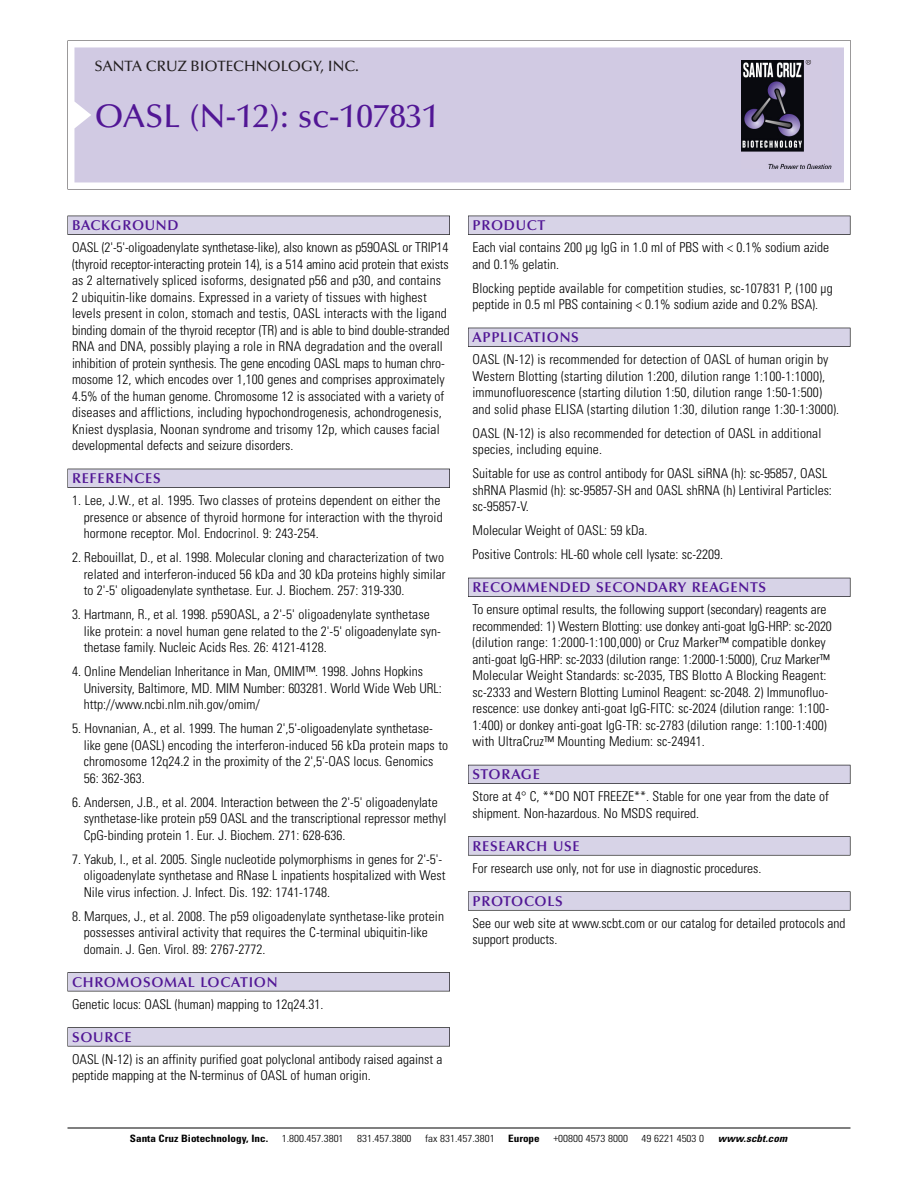
<style>
.page{position:relative;width:918px;height:1188px;background:#fff}
.page>*{position:absolute;margin:0;border:0;box-sizing:border-box;transform-origin:0 0}
.t1{font:500 33px "Optima";color:#511695}
.t2{font:500 15px "Optima";color:#231f20}
.t3{font:600 14.25px "Optima";letter-spacing:.05em;color:#511695}
.t4{font:300 condensed 13.5px/16.5px "Univers";color:#000}
.t5{font:300 condensed 10.2px "Univers";color:#000;scale:1.1 1}
.t6{font:700 condensed 10.2px "Univers";color:#000;scale:1.1 1}
.t7{font:italic 700 condensed 10.2px "Univers";letter-spacing:.005em;color:#000;scale:1.1 1}
</style>
<div class="page">
<svg style="left:68px;top:40px;width:783px;height:149px"></svg>
<div style="left:74px;top:47px;width:770px;height:135px;background:#d1cae3"></div>
<img style="left:741px;top:60px;width:90px;height:108px">
<div style="left:68px;top:216px;width:382px;height:19px;background:#525155"></div>
<div style="left:68px;top:216px;width:381px;height:18px;background:#d7d3e7"></div>
<div style="left:68px;top:469px;width:382px;height:19px;background:#515055"></div>
<div style="left:68px;top:469px;width:381px;height:18px;background:#d7d3e7"></div>
<div style="left:68px;top:972px;width:382px;height:19px;background:#545357"></div>
<div style="left:68px;top:973px;width:381px;height:18px;background:#d7d3e7"></div>
<div style="left:68px;top:1027px;width:382px;height:19px;background:#575759"></div>
<div style="left:68px;top:1028px;width:381px;height:18px;background:#d7d3e7"></div>
<div style="left:468px;top:216px;width:382px;height:19px;background:#525155"></div>
<div style="left:468px;top:216px;width:382px;height:18px;background:#d7d3e7"></div>
<div style="left:468px;top:328px;width:382px;height:19px;background:#515055"></div>
<div style="left:468px;top:328px;width:382px;height:18px;background:#d7d3e7"></div>
<div style="left:468px;top:578px;width:382px;height:19px;background:#525158"></div>
<div style="left:468px;top:578px;width:382px;height:18px;background:#d7d3e7"></div>
<div style="left:468px;top:765px;width:382px;height:19px;background:#54535a"></div>
<div style="left:468px;top:765px;width:382px;height:18px;background:#d7d3e7"></div>
<svg style="left:468px;top:836px;width:382px;height:20px"></svg>
<div style="left:468px;top:837px;width:382px;height:18px;background:#d7d3e7"></div>
<div style="left:468px;top:891px;width:382px;height:20px;background:#666667"></div>
<div style="left:468px;top:892px;width:382px;height:18px;background:#d7d3e7"></div>
<hr style="left:68px;top:1128px;width:782px;height:1px;background:#000">
<p class="t2" style="left:94px;top:61px;width:266px">SANTA CRUZ BIOTECHNOLOGY, INC.</p>
<h1 class="t1" style="left:94px;top:103px;width:346px">OASL (N-12): sc-107831</h1>
<p class="t3" style="left:72px;top:219px;width:108px">BACKGROUND</p>
<p class="t4" style="left:72px;top:240px;width:379px">OASL (2'-5'-oligoadenylate synthetase-like), also known as p59OASL or TRIP14 (thyroid receptor-interacting protein 14), is a 514 amino acid protein that exists as 2 alternatively spliced isoforms, designated p56 and p30, and contains 2 ubiquitin-like domains. Expressed in a variety of tissues with highest levels present in colon, stomach and testis, OASL interacts with the ligand binding domain of the thyroid receptor (TR) and is able to bind double-stranded RNA and DNA, possibly playing a role in RNA degradation and the overall inhibition of protein synthesis. The gene encoding OASL maps to human chro&shy;mosome 12, which encodes over 1,100 genes and comprises approximately 4.5% of the human genome. Chromosome 12 is associated with a variety of diseases and afflictions, including hypochondrogenesis, achondrogenesis, Kniest dysplasia, Noonan syndrome and trisomy 12p, which causes facial developmental defects and seizure disorders.</p>
<p class="t3" style="left:72px;top:473px;width:90px">REFERENCES</p>
<p class="t4" style="left:84px;top:493px;width:361px;text-indent:-12px">1. Lee, J.W., et al. 1995. Two classes of proteins dependent on either the presence or absence of thyroid hormone for interaction with the thyroid hormone receptor. Mol. Endocrinol. 9: 243-254.</p>
<p class="t4" style="left:84px;top:550px;width:364px;text-indent:-12px">2. Rebouillat, D., et al. 1998. Molecular cloning and characterization of two related and interferon-induced 56 kDa and 30 kDa proteins highly similar to 2'-5' oligoadenylate synthetase. Eur. J. Biochem. 257: 319-330.</p>
<p class="t4" style="left:84px;top:607px;width:359px;text-indent:-12px">3. Hartmann, R., et al. 1998. p59OASL, a 2'-5' oligoadenylate synthetase like protein: a novel human gene related to the 2'-5' oligoadenylate syn&shy;thetase family. Nucleic Acids Res. 26: 4121-4128.</p>
<p class="t4" style="left:84px;top:664px;width:360px;text-indent:-12px">4. Online Mendelian Inheritance in Man, OMIM™. 1998. Johns Hopkins<br>University, Baltimore, MD. MIM Number: 603281. World Wide Web URL: http://www.ncbi.nlm.nih.gov/omim/</p>
<p class="t4" style="left:84px;top:721px;width:366px;text-indent:-12px">5. Hovnanian, A., et al. 1999. The human 2',5'-oligoadenylate synthetase&shy;like gene (OASL) encoding the interferon-induced 56 kDa protein maps to chromosome 12q24.2 in the proximity of the 2',5'-OAS locus. Genomics 56: 362-363.</p>
<p class="t4" style="left:84px;top:795px;width:364px;text-indent:-12px">6. Andersen, J.B., et al. 2004. Interaction between the 2'-5' oligoadenylate synthetase-like protein p59 OASL and the transcriptional repressor methyl<br>CpG-binding protein 1. Eur. J. Biochem. 271: 628-636.</p>
<p class="t4" style="left:84px;top:852px;width:363px;text-indent:-12px">7. Yakub, I., et al. 2005. Single nucleotide polymorphisms in genes for 2'-5'- oligoadenylate synthetase and RNase L inpatients hospitalized with West<br>Nile virus infection. J. Infect. Dis. 192: 1741-1748.</p>
<p class="t4" style="left:84px;top:909px;width:362px;text-indent:-12px">8. Marques, J., et al. 2008. The p59 oligoadenylate synthetase-like protein possesses antiviral activity that requires the C-terminal ubiquitin-like domain. J. Gen. Virol. 89: 2767-2772.</p>
<p class="t3" style="left:72px;top:976px;width:207px">CHROMOSOMAL LOCATION</p>
<p class="t4" style="left:72px;top:997px;width:253px">Genetic locus: OASL (human) mapping to 12q24.31.</p>
<p class="t3" style="left:72px;top:1031px;width:61px">SOURCE</p>
<p class="t4" style="left:72px;top:1052px;width:372px">OASL (N-12) is an affinity purified goat polyclonal antibody raised against a peptide mapping at the N-terminus of OASL of human origin.</p>
<p class="t3" style="left:473px;top:219px;width:74px">PRODUCT</p>
<p class="t4" style="left:473px;top:240px;width:358px">Each vial contains 200 µg IgG in 1.0 ml of PBS with &lt; 0.1% sodium azide and 0.1% gelatin.</p>
<p class="t4" style="left:473px;top:281px;width:362px">Blocking peptide available for competition studies, sc-107831 P, (100 µg peptide in 0.5 ml PBS containing &lt; 0.1% sodium azide and 0.2% BSA).</p>
<p class="t3" style="left:473px;top:332px;width:108px">APPLICATIONS</p>
<p class="t4" style="left:473px;top:352px;width:368px">OASL (N-12) is recommended for detection of OASL of human origin by Western Blotting (starting dilution 1:200, dilution range 1:100-1:1000), immunofluorescence (starting dilution 1:50, dilution range 1:50-1:500) and solid phase ELISA (starting dilution 1:30, dilution range 1:30-1:3000).</p>
<p class="t4" style="left:473px;top:426px;width:350px">OASL (N-12) is also recommended for detection of OASL in additional species, including equine.</p>
<p class="t4" style="left:473px;top:466px;width:361px">Suitable for use as control antibody for OASL siRNA (h): sc-95857, OASL shRNA Plasmid (h): sc-95857-SH and OASL shRNA (h) Lentiviral Particles: sc-95857-V.</p>
<p class="t4" style="left:473px;top:520px;width:252px;line-height:24px">Molecular Weight of OASL: 59 kDa.<br>Positive Controls: HL-60 whole cell lysate: sc-2209.</p>
<p class="t3" style="left:473px;top:582px;width:295px">RECOMMENDED SECONDARY REAGENTS</p>
<p class="t4" style="left:473px;top:602px;width:361px">To ensure optimal results, the following support (secondary) reagents are recommended: 1) Western Blotting: use donkey anti-goat IgG-HRP: sc-2020 (dilution range: 1:2000-1:100,000) or Cruz Marker™ compatible donkey anti-goat IgG-HRP: sc-2033 (dilution range: 1:2000-1:5000), Cruz Marker™ Molecular Weight Standards: sc-2035, TBS Blotto A Blocking Reagent: sc-2333 and Western Blotting Luminol Reagent: sc-2048. 2) Immunofluo&shy;rescence: use donkey anti-goat IgG-FITC: sc-2024 (dilution range: 1:100- 1:400) or donkey anti-goat IgG-TR: sc-2783 (dilution range: 1:100-1:400) with UltraCruz™ Mounting Medium: sc-24941.</p>
<p class="t3" style="left:473px;top:769px;width:69px">STORAGE</p>
<p class="t4" style="left:473px;top:789px;width:358px">Store at 4° C, **DO NOT FREEZE**. Stable for one year from the date of shipment. Non-hazardous. No MSDS required.</p>
<p class="t3" style="left:473px;top:840px;width:109px">RESEARCH USE</p>
<p class="t4" style="left:473px;top:861px;width:290px">For research use only, not for use in diagnostic procedures.</p>
<p class="t3" style="left:473px;top:895px;width:92px">PROTOCOLS</p>
<p class="t4" style="left:473px;top:916px;width:375px">See our web site at www.scbt.com or our catalog for detailed protocols and support products.</p>
<p class="t6" style="left:130px;top:1135px;width:127px">Santa Cruz Biotechnology, Inc.</p>
<p class="t5" style="left:282px;top:1135px;width:58px">1.800.457.3801</p>
<p class="t5" style="left:357px;top:1135px;width:51px">831.457.3800</p>
<p class="t5" style="left:425px;top:1135px;width:65px">fax 831.457.3801</p>
<p class="t6" style="left:508px;top:1135px;width:30px">Europe</p>
<p class="t5" style="left:553px;top:1135px;width:69px">+00800 4573 8000</p>
<p class="t5" style="left:642px;top:1135px;width:58px">49 6221 4503 0</p>
<p class="t7" style="left:718px;top:1135px;width:64px">www.scbt.com</p>
</div>
